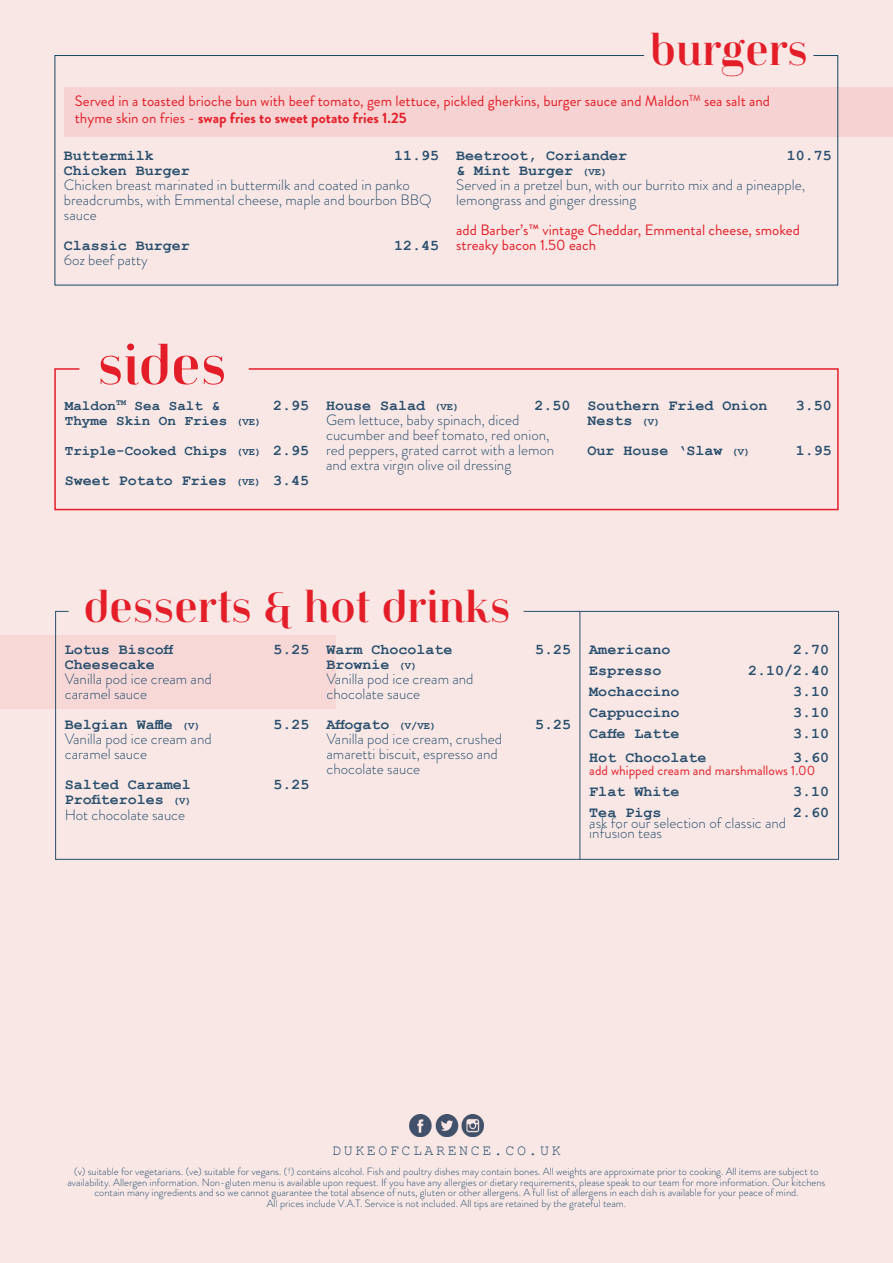
<style>
.page{position:relative;width:893px;height:1263px;background:#f8e7e5}
.page>*{position:absolute;margin:0;border:0;box-sizing:border-box;transform-origin:0 0}
.t1{font:700 52.5px "Jeanne Moderno OT";color:#e41e29}
.SECTION_HEADER{font:700 42px "Jeanne Moderno OT";color:#e41e29}
.FOOD_ITEM{font:700 15px "Courier New";color:#294f6d}
.DESCRIPTION_FONT{font:300 15px/15px "Brandon Grotesque";color:#294f6d}
.SECTION_INFO{font:15px/15px "Brandon Grotesque";color:#e41e29}
.FOOD_ITEM-2{font:300 15px/15px "Brandon Grotesque";color:#294f6d}
.FOOD_ITEM-3{font:15px "Courier New";letter-spacing:.17em;color:#294f6d}
.FOOD_ITEM-4{font:700 14.25px "Courier New";color:#294f6d}
.SECTION_INFO-2{font:13.5px "Brandon Grotesque";color:#e41e29}
.DESCRIPTION_FONT-2{font:300 10.5px/10.5px "Brandon Grotesque";color:#294f6d;text-align:center}
.s1{font-weight:700}
.s2{font-size:10.5px}
.s3{font-size:15px}
</style>
<div class="page">
<img style="left:409px;top:1114px;width:75px;height:22px">
<div style="left:64px;top:87px;width:829px;height:49px;background:#f6d3d2"></div>
<svg style="left:54px;top:55px;width:784px;height:231px"></svg>
<svg style="left:54px;top:368px;width:785px;height:143px"></svg>
<div style="left:0;top:636px;width:336px;height:73px;background:#f7d8d7"></div>
<svg style="left:55px;top:611px;width:784px;height:249px"></svg>
<p class="SECTION_HEADER" style="left:650px;top:26px;width:159px">burgers</p>
<p class="SECTION_INFO" style="left:75px;top:93px;width:697px;line-height:16.5px">Served in a toasted brioche bun with beef tomato, gem lettuce, pickled gherkins, burger sauce and Maldon<sup>TM</sup> sea salt and thyme skin on fries - <span class="s1">swap fries to sweet potato fries 1.25</span></p>
<p class="FOOD_ITEM" style="left:64px;top:146px;width:91px">Buttermilk</p>
<p class="FOOD_ITEM" style="left:394px;top:146px;width:46px">11.95</p>
<p class="FOOD_ITEM" style="left:64px;top:161px;width:127px">Chicken Burger</p>
<p class="DESCRIPTION_FONT" style="left:64px;top:178px;width:369px">Chicken breast marinated in buttermilk and coated in panko breadcrumbs, with Emmental cheese, maple and bourbon BBQ sauce</p>
<p class="FOOD_ITEM" style="left:64px;top:236px;width:127px">Classic Burger</p>
<p class="FOOD_ITEM" style="left:394px;top:236px;width:46px">12.45</p>
<p class="DESCRIPTION_FONT" style="left:64px;top:253px;width:86px">6oz beef patty</p>
<p class="FOOD_ITEM" style="left:456px;top:146px;width:173px">Beetroot, Coriander</p>
<p class="FOOD_ITEM" style="left:787px;top:146px;width:46px">10.75</p>
<p class="FOOD_ITEM" style="left:456px;top:161px;width:153px">&amp; Mint Burger <span class="s2">(VE)</span></p>
<p class="FOOD_ITEM-2" style="left:456px;top:178px;width:350px">Served in a pretzel bun, with our burrito mix and a pineapple, lemongrass and ginger dressing</p>
<p class="SECTION_INFO" style="left:456px;top:223px;width:345px">add Barber’s™ vintage Cheddar, Emmental cheese, smoked streaky bacon 1.50 each</p>
<p class="t1" style="left:98px;top:335px;width:130px">sides</p>
<p class="FOOD_ITEM-4" style="left:65px;top:396px;width:157px">Maldon<sup>TM</sup> Sea Salt &amp;</p>
<p class="FOOD_ITEM" style="left:273px;top:396px;width:37px">2.95</p>
<p class="FOOD_ITEM-4" style="left:65px;top:411px;width:198px">Thyme Skin On Fries <span class="s2">(VE)</span></p>
<p class="FOOD_ITEM-4" style="left:65px;top:441px;width:246px">Triple-Cooked Chips <span class="s2">(VE)</span> <span class="s3">2.95</span></p>
<p class="FOOD_ITEM" style="left:65px;top:471px;width:246px">Sweet Potato Fries <span class="s2">(VE)</span> 3.45</p>
<p class="FOOD_ITEM" style="left:326px;top:396px;width:135px">House Salad <span class="s2">(VE)</span></p>
<p class="FOOD_ITEM" style="left:534px;top:396px;width:37px">2.50</p>
<p class="FOOD_ITEM-2" style="left:326px;top:412px;width:230px">Gem lettuce, baby spinach, diced cucumber and beef tomato, red onion, red peppers, grated carrot with a lemon and extra virgin olive oil dressing</p>
<p class="FOOD_ITEM" style="left:587px;top:396px;width:181px">Southern Fried Onion</p>
<p class="FOOD_ITEM" style="left:796px;top:396px;width:37px">3.50</p>
<p class="FOOD_ITEM" style="left:587px;top:411px;width:74px">Nests <span class="s2">(V)</span></p>
<p class="FOOD_ITEM" style="left:587px;top:441px;width:164px">Our House ‘Slaw <span class="s2">(V)</span></p>
<p class="FOOD_ITEM" style="left:796px;top:441px;width:37px">1.95</p>
<p class="SECTION_HEADER" style="left:83px;top:583px;width:429px">desserts &amp; hot drinks</p>
<p class="FOOD_ITEM" style="left:65px;top:640px;width:110px">Lotus Biscoff</p>
<p class="FOOD_ITEM" style="left:274px;top:640px;width:37px">5.25</p>
<p class="FOOD_ITEM" style="left:65px;top:655px;width:91px">Cheesecake</p>
<p class="DESCRIPTION_FONT" style="left:65px;top:671px;width:148px">Vanilla pod ice cream and</p>
<p class="DESCRIPTION_FONT" style="left:65px;top:686px;width:84px">caramel sauce</p>
<p class="FOOD_ITEM" style="left:65px;top:715px;width:137px">Belgian Waffle <span class="s2">(V)</span></p>
<p class="FOOD_ITEM" style="left:274px;top:715px;width:37px">5.25</p>
<p class="DESCRIPTION_FONT" style="left:65px;top:731px;width:148px">Vanilla pod ice cream and</p>
<p class="DESCRIPTION_FONT" style="left:65px;top:746px;width:84px">caramel sauce</p>
<p class="FOOD_ITEM" style="left:65px;top:775px;width:128px">Salted Caramel</p>
<p class="FOOD_ITEM" style="left:274px;top:775px;width:37px">5.25</p>
<p class="FOOD_ITEM" style="left:65px;top:790px;width:128px">Profiteroles <span class="s2">(V)</span></p>
<p class="DESCRIPTION_FONT" style="left:65px;top:808px;width:122px">Hot chocolate sauce</p>
<p class="FOOD_ITEM" style="left:327px;top:640px;width:127px">Warm Chocolate</p>
<p class="FOOD_ITEM" style="left:535px;top:640px;width:37px">5.25</p>
<p class="FOOD_ITEM" style="left:327px;top:655px;width:92px">Brownie <span class="s2">(V)</span></p>
<p class="DESCRIPTION_FONT" style="left:327px;top:671px;width:148px">Vanilla pod ice cream and</p>
<p class="DESCRIPTION_FONT" style="left:327px;top:686px;width:95px">chocolate sauce</p>
<p class="FOOD_ITEM" style="left:327px;top:715px;width:111px">Affogato <span class="s2">(V/VE)</span></p>
<p class="FOOD_ITEM" style="left:535px;top:715px;width:37px">5.25</p>
<p class="DESCRIPTION_FONT" style="left:327px;top:731px;width:177px">Vanilla pod ice cream, crushed</p>
<p class="DESCRIPTION_FONT" style="left:327px;top:746px;width:173px">amaretti biscuit, espresso and</p>
<p class="DESCRIPTION_FONT" style="left:327px;top:761px;width:95px">chocolate sauce</p>
<p class="FOOD_ITEM" style="left:589px;top:640px;width:82px">Americano</p>
<p class="FOOD_ITEM" style="left:793px;top:640px;width:37px">2.70</p>
<p class="FOOD_ITEM" style="left:589px;top:661px;width:73px">Espresso</p>
<p class="FOOD_ITEM" style="left:748px;top:661px;width:82px">2.10/2.40</p>
<p class="FOOD_ITEM" style="left:589px;top:682px;width:91px">Mochaccino</p>
<p class="FOOD_ITEM" style="left:793px;top:682px;width:37px">3.10</p>
<p class="FOOD_ITEM" style="left:589px;top:703px;width:91px">Cappuccino</p>
<p class="FOOD_ITEM" style="left:793px;top:703px;width:37px">3.10</p>
<p class="FOOD_ITEM" style="left:589px;top:724px;width:91px">Caffe Latte</p>
<p class="FOOD_ITEM" style="left:793px;top:724px;width:37px">3.10</p>
<p class="FOOD_ITEM" style="left:589px;top:748px;width:118px">Hot Chocolate</p>
<p class="FOOD_ITEM" style="left:793px;top:748px;width:37px">3.60</p>
<p class="SECTION_INFO-2" style="left:589px;top:761px;width:227px">add whipped cream and marshmallows 1.00</p>
<p class="FOOD_ITEM" style="left:589px;top:782px;width:91px">Flat White</p>
<p class="FOOD_ITEM" style="left:793px;top:782px;width:37px">3.10</p>
<p class="FOOD_ITEM" style="left:589px;top:803px;width:73px">Tea Pigs</p>
<p class="FOOD_ITEM" style="left:793px;top:803px;width:37px">2.60</p>
<p class="DESCRIPTION_FONT" style="left:589px;top:815px;width:198px">ask for our selection of classic and</p>
<p class="DESCRIPTION_FONT" style="left:589px;top:826px;width:74px">infusion teas</p>
<p class="FOOD_ITEM-3" style="left:332px;top:1141px;width:230px">DUKEOFCLARENCE.CO.UK</p>
<p class="DESCRIPTION_FONT-2" style="left:67px;top:1166px;width:759px">(v) suitable for vegetarians. (ve) suitable for vegans. (<sup>†</sup>) contains alcohol. Fish and poultry dishes may contain bones. All weights are approximate prior to cooking. All items are subject to availability. Allergen information. Non-gluten menu is available upon request. If you have any allergies or dietary requirements, please speak to our team for more information. Our kitchens contain many ingredients and so we cannot guarantee the total absence of nuts, gluten or other allergens. A full list of allergens in each dish is available for your peace of mind.</p>
<p class="DESCRIPTION_FONT-2" style="left:267px;top:1198px;width:361px">All prices include V.A.T. Service is not included. All tips are retained by the grateful team.</p>
</div>
